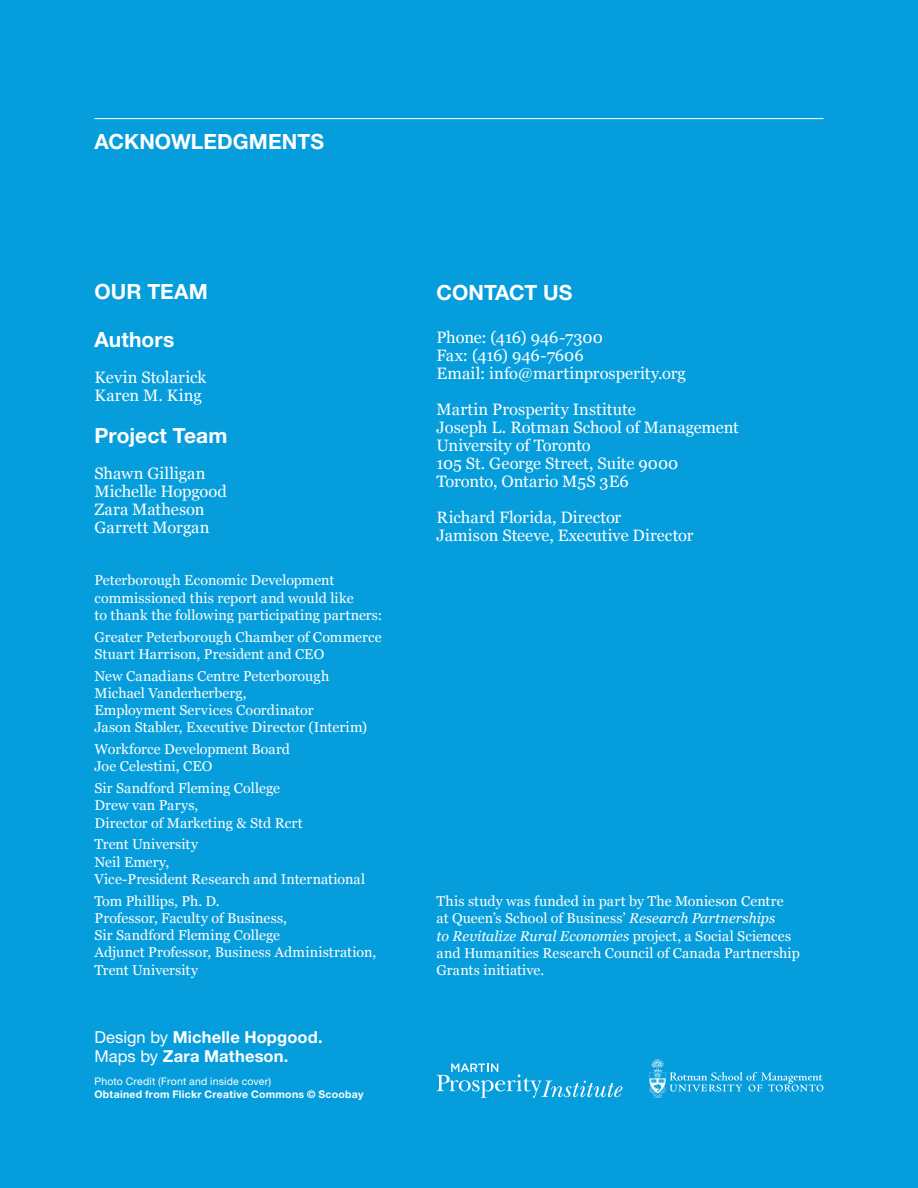
<style>
.page{position:relative;width:918px;height:1188px;background:#069ddc}
.page>*{position:absolute;margin:0;border:0;box-sizing:border-box;transform-origin:0 0}
.subhead{font:700 21px "Helvetica Neue LT Std";color:#fff}
.sidebar_blue_header{font:700 21px "Helvetica Neue LT Std";letter-spacing:.005em;color:#fff}
.subhead_first_body_p{font:16.5px/18px "Georgia";color:#fff}
.Acknowledgments_-_Mi{font:700 16.5px/19.5px "Helvetica Neue LT Std";letter-spacing:.01em;color:#fff}
.subhead-2{font:16.5px "Georgia";color:#fff}
.Body{font:14.25px/17.2px "Georgia";letter-spacing:.005em;color:#fff}
.Acknowledgments_-_Mi-2{font:700 10.5px/13.5px "Helvetica Neue LT Std";letter-spacing:.025em;color:#fff}
.s1{font-weight:400}
.s2{font-style:italic}
</style>
<div class="page">
<hr style="left:94px;top:118px;width:730px;height:1px;background:#fff">
<svg style="left:437px;top:1064px;width:185px;height:34px"></svg>
<svg style="left:649px;top:1059px;width:174px;height:39px"></svg>
<p class="sidebar_blue_header" style="left:94px;top:129px;width:231px">ACKNOWLEDGMENTS</p>
<p class="subhead" style="left:94px;top:279px;width:115px">OUR TEAM</p>
<p class="subhead" style="left:94px;top:327px;width:81px">Authors</p>
<p class="subhead_first_body_p" style="left:94px;top:368px;width:113px">Kevin Stolarick<br>Karen M. King</p>
<p class="subhead" style="left:94px;top:423px;width:134px">Project Team</p>
<p class="subhead-2" style="left:94px;top:461px;width:113px">Shawn Gilligan</p>
<p class="subhead_first_body_p" style="left:94px;top:482px;width:134px">Michelle Hopgood</p>
<p class="subhead_first_body_p" style="left:94px;top:500px;width:117px">Zara Matheson<br>Garrett Morgan</p>
<p class="Body" style="left:94px;top:571px;width:289px">Peterborough Economic Development commissioned this report and would like<br>to thank the following participating partners:</p>
<p class="Body" style="left:94px;top:628px;width:289px">Greater Peterborough Chamber of Commerce<br>Stuart Harrison, President and CEO</p>
<p class="Body" style="left:94px;top:667px;width:274px">New Canadians Centre Peterborough Michael Vanderherberg,<br>Employment Services Coordinator<br>Jason Stabler, Executive Director (Interim)</p>
<p class="Body" style="left:94px;top:740px;width:197px">Workforce Development Board<br>Joe Celestini, CEO</p>
<p class="Body" style="left:94px;top:779px;width:210px">Sir Sandford Fleming College<br>Drew van Parys,<br>Director of Marketing &amp; Std Rcrt</p>
<p class="Body" style="left:94px;top:835px;width:272px">Trent University<br>Neil Emery,<br>Vice-President Research and International</p>
<p class="Body" style="left:94px;top:892px;width:283px">Tom Phillips, Ph. D.<br>Professor, Faculty of Business,<br>Sir Sandford Fleming College<br>Adjunct Professor, Business Administration,<br>Trent University</p>
<p class="Acknowledgments_-_Mi" style="left:94px;top:1027px;width:230px"><span class="s1">Design by</span> Michelle Hopgood.<br><span class="s1">Maps by</span> Zara Matheson.</p>
<p class="Acknowledgments_-_Mi-2" style="left:94px;top:1074px;width:270px"><span class="s1">Photo Credit (Front and inside cover)<br></span>Obtained from Flickr Creative Commons © Scoobay</p>
<p class="subhead" style="left:437px;top:279px;width:137px">CONTACT US</p>
<p class="subhead_first_body_p" style="left:437px;top:327px;width:251px">Phone: (416) 946-7300<br>Fax: (416) 946-7606<br>Email: info@martinprosperity.org</p>
<p class="subhead_first_body_p" style="left:437px;top:399px;width:304px">Martin Prosperity Institute<br>Joseph L. Rotman School of Management<br>University of Toronto<br>105 St. George Street, Suite 9000<br>Toronto, Ontario M5S 3E6</p>
<p class="subhead_first_body_p" style="left:437px;top:507px;width:258px">Richard Florida, Director<br>Jamison Steeve, Executive Director</p>
<p class="Body" style="left:437px;top:892px;width:365px">This study was funded in part by The Monieson Centre<br>at Queen’s School of Business’ <span class="s2">Research Partnerships<br>to Revitalize Rural Economies</span> project, a Social Sciences and Humanities Research Council of Canada Partnership Grants initiative.</p>
</div>
